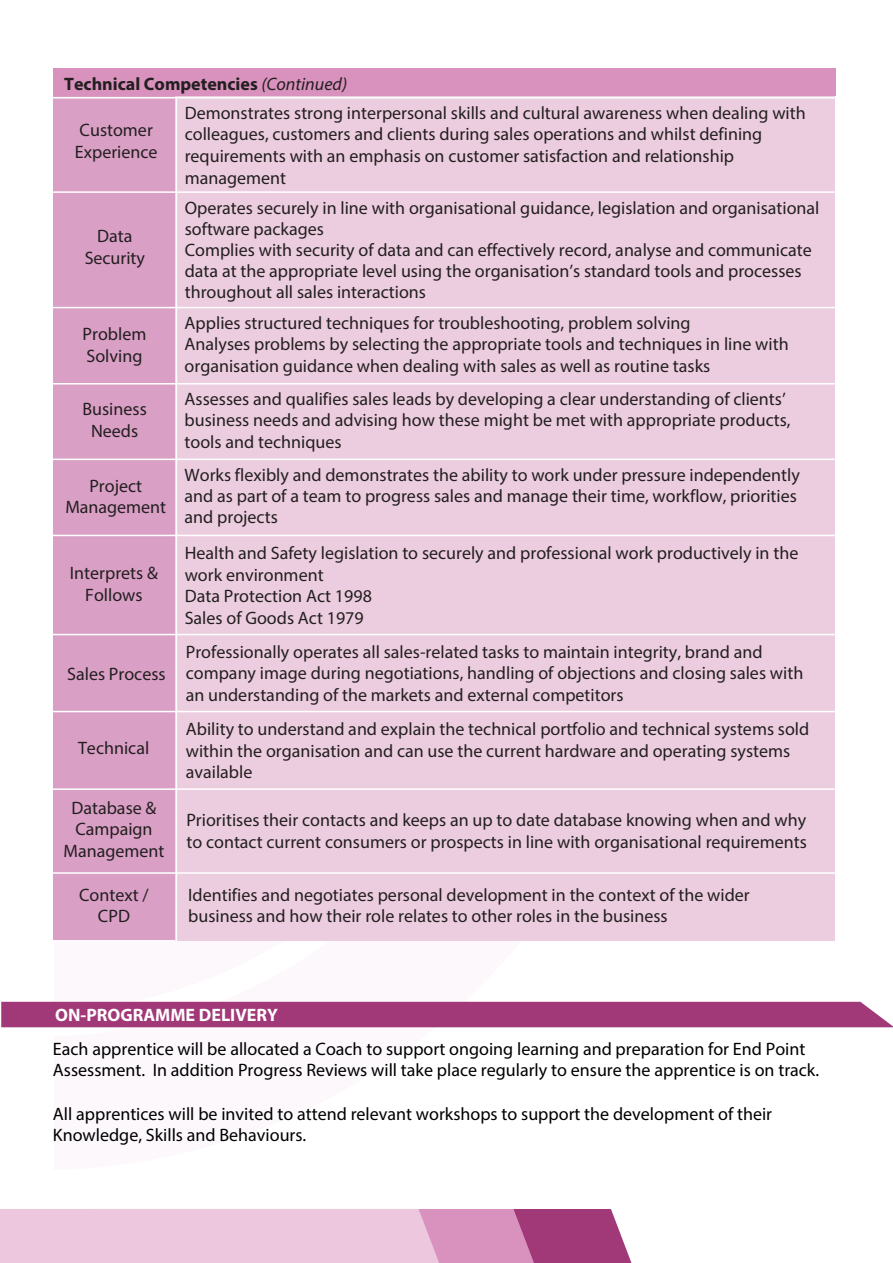
<style>
.page{position:relative;width:893px;height:1263px;background:#fff}
.page>*{position:absolute;margin:0;border:0;box-sizing:border-box;transform-origin:0 0}
.t1{font:18px/21.6px "Myriad Pro";color:#231f20}
.t2{font:18px/21.6px "Myriad Pro";color:#000}
.t3{font:700 18px "Myriad Pro";color:#231f20}
.t4{font:700 18px "Myriad Pro";color:#fff}
.s1{font-weight:400;font-style:italic}
</style>
<div class="page">
<svg style="left:0;top:1209px;width:631px;height:54px;background:#dea9c9"></svg>
<div style="left:53px;top:70px;width:129px;height:870px;background:#da9fc5"></div>
<div style="left:176px;top:71px;width:659px;height:870px;background:#eccddf"></div>
<div style="left:53px;top:69px;width:782px;height:27px;background:#d991bd"></div>
<hr style="left:45px;top:97px;width:808px;height:2px;background:#fff">
<hr style="left:176px;top:99px;width:1px;height:843px;background:#fff">
<hr style="left:49px;top:191px;width:798px;height:2px;background:#fff">
<hr style="left:48px;top:307px;width:798px;height:1px;background:#fff">
<hr style="left:45px;top:383px;width:798px;height:2px;background:#fff">
<hr style="left:43px;top:634px;width:798px;height:1px;background:#fff">
<hr style="left:47px;top:458px;width:804px;height:2px;background:#fff">
<hr style="left:46px;top:535px;width:798px;height:1px;background:#fff">
<hr style="left:45px;top:788px;width:798px;height:2px;background:#fff">
<hr style="left:43px;top:711px;width:798px;height:1px;background:#fff">
<hr style="left:47px;top:872px;width:798px;height:2px;background:#fff">
<div style="left:1px;top:1002px;width:892px;height:25px;background:#a13878"></div>
<p class="t3" style="left:64px;top:72px;width:284px">Technical Competencies <span class="s1">(Continued)</span></p>
<p class="t1" style="left:75px;top:119px;width:84px">Customer<br>Experience</p>
<p class="t1" style="left:185px;top:102px;width:622px">Demonstrates strong interpersonal skills and cultural awareness when dealing with colleagues, customers and clients during sales operations and whilst defining requirements with an emphasis on customer satisfaction and relationship management</p>
<p class="t1" style="left:185px;top:197px;width:636px;line-height:20.9px">Operates securely in line with organisational guidance, legislation and organisational software packages<br>Complies with security of data and can effectively record, analyse and communicate data at the appropriate level using the organisation’s standard tools and processes throughout all sales interactions</p>
<p class="t1" style="left:85px;top:225px;width:62px;text-align:center">Data<br>Security</p>
<p class="t1" style="left:83px;top:323px;width:65px">Problem<br>Solving</p>
<p class="t1" style="left:83px;top:398px;width:66px;text-align:center">Business<br>Needs</p>
<p class="t1" style="left:65px;top:475px;width:102px;text-align:center">Project<br>Management</p>
<p class="t1" style="left:70px;top:562px;width:90px;text-align:center">Interprets &amp;<br>Follows</p>
<p class="t1" style="left:67px;top:663px;width:100px">Sales Process</p>
<p class="t1" style="left:78px;top:737px;width:73px">Technical</p>
<p class="t1" style="left:64px;top:797px;width:102px;text-align:center">Database &amp;<br>Campaign<br>Management</p>
<p class="t1" style="left:79px;top:884px;width:71px;text-align:center">Context /<br>CPD</p>
<p class="t1" style="left:185px;top:312px;width:606px">Applies structured techniques for troubleshooting, problem solving<br>Analyses problems by selecting the appropriate tools and techniques in line with organisation guidance when dealing with sales as well as routine tasks</p>
<p class="t1" style="left:185px;top:388px;width:607px">Assesses and qualifies sales leads by developing a clear understanding of clients’ business needs and advising how these might be met with appropriate products, tools and techniques</p>
<p class="t1" style="left:185px;top:464px;width:617px;line-height:21.1px">Works flexibly and demonstrates the ability to work under pressure independently and as part of a team to progress sales and manage their time, workflow, priorities and projects</p>
<p class="t1" style="left:185px;top:542px;width:615px">Health and Safety legislation to securely and professional work productively in the work environment<br>Data Protection Act 1998<br>Sales of Goods Act 1979</p>
<p class="t1" style="left:186px;top:640px;width:619px">Professionally operates all sales-related tasks to maintain integrity, brand and company image during negotiations, handling of objections and closing sales with an understanding of the markets and external competitors</p>
<p class="t1" style="left:186px;top:718px;width:625px">Ability to understand and explain the technical portfolio and technical systems sold within the organisation and can use the current hardware and operating systems available</p>
<p class="t1" style="left:186px;top:809px;width:622px">Prioritises their contacts and keeps an up to date database knowing when and why to contact current consumers or prospects in line with organisational requirements</p>
<p class="t1" style="left:188px;top:884px;width:563px">Identifies and negotiates personal development in the context of the wider business and how their role relates to other roles in the business</p>
<p class="t4" style="left:55px;top:1003px;width:224px">ON-PROGRAMME DELIVERY</p>
<p class="t2" style="left:53px;top:1038px;width:768px">Each apprentice will be allocated a Coach to support ongoing learning and preparation for End Point<br>Assessment. In addition Progress Reviews will take place regularly to ensure the apprentice is on track.</p>
<p class="t2" style="left:53px;top:1102px;width:721px">All apprentices will be invited to attend relevant workshops to support the development of their<br>Knowledge, Skills and Behaviours.</p>
</div>
